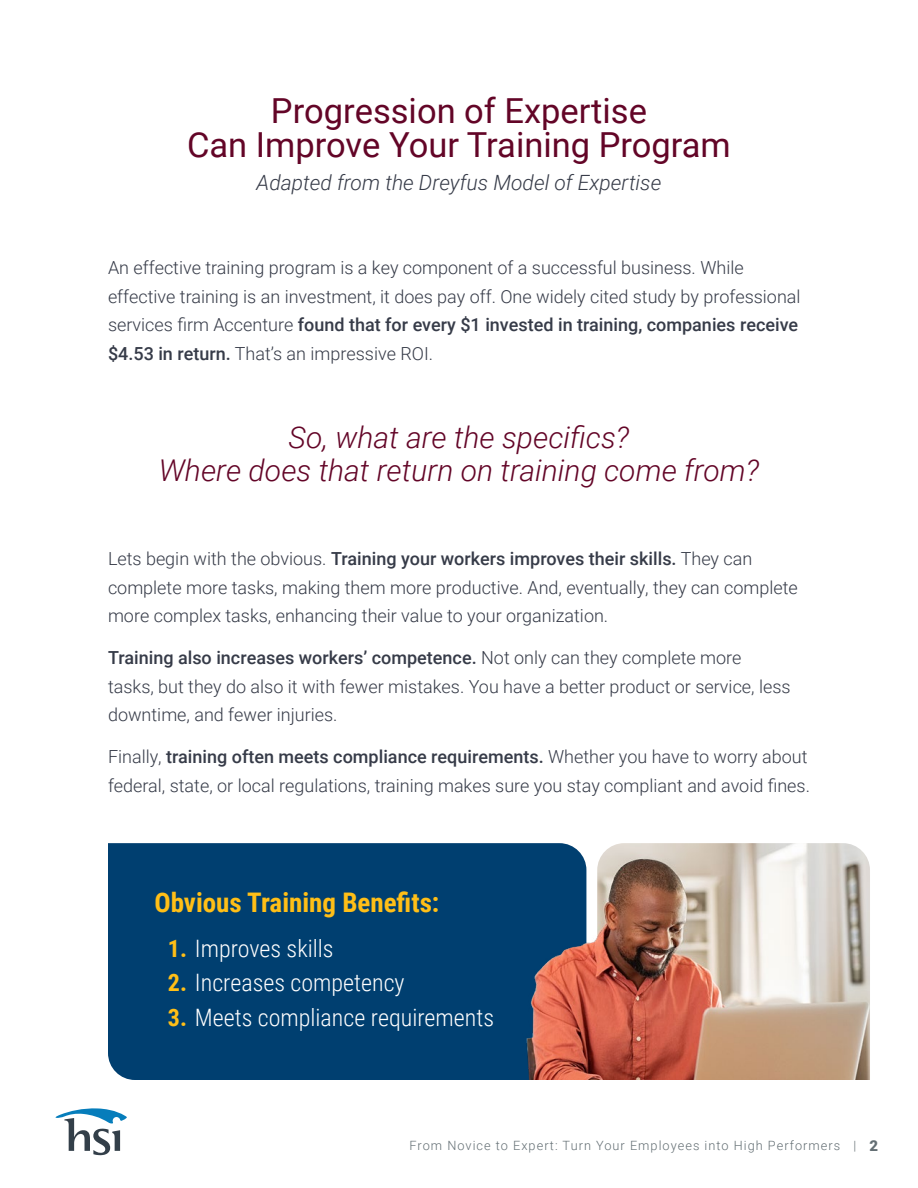
<style>
.page{position:relative;width:918px;height:1188px;background:#fff}
.page>*{position:absolute;margin:0;border:0;box-sizing:border-box;transform-origin:0 0}
.t1{font:34.5px/34.5px "Roboto";color:#630527;text-align:center}
.t2{font:italic 300 30px/33px "Roboto";color:#630527;text-align:center}
.t3{font:700 27px "Roboto Condensed";color:#ffbf17}
.t4{font:300 24px "Roboto Condensed";color:#fff}
.t5{font:italic 300 21px "Roboto";color:#363b48}
.t6{font:300 18px/28.5px "Roboto";color:#363b48}
.t7{font:300 12.75px "Roboto";letter-spacing:.08em;color:#646f74}
.s1{font-weight:500}
.s2{font-weight:700;color:#ffbf17}
.s3{font-weight:900;font-size:15px}
</style>
<div class="page">
<svg style="left:55px;top:1108px;width:72px;height:47px"></svg>
<img style="left:651px;top:843px;width:219px;height:237px">
<div style="left:108px;top:843px;width:410px;height:237px;background:#003f70"></div>
<img style="left:518px;top:843px;width:133px;height:237px">
<h1 class="t1" style="left:187px;top:92px;width:545px">Progression of Expertise<br>Can Improve Your Training Program</h1>
<p class="t5" style="left:257px;top:168px;width:406px">Adapted from the Dreyfus Model of Expertise</p>
<p class="t6" style="left:108px;top:253px;width:694px">An effective training program is a key component of a successful business. While effective training is an investment, it does pay off. One widely cited study by professional services firm Accenture <span class="s1">found that for every $1 invested in training, companies receive $4.53 in return.</span> That’s an impressive ROI.</p>
<h2 class="t2" style="left:159px;top:420px;width:602px">So, what are the specifics?<br>Where does that return on training come from?</h2>
<p class="t6" style="left:108px;top:544px;width:691px">Lets begin with the obvious. <span class="s1">Training your workers improves their skills.</span> They can complete more tasks, making them more productive. And, eventually, they can complete more complex tasks, enhancing their value to your organization.</p>
<p class="t6" style="left:108px;top:643px;width:684px"><span class="s1">Training also increases workers’ competence.</span> Not only can they complete more tasks, but they do also it with fewer mistakes. You have a better product or service, less downtime, and fewer injuries.</p>
<p class="t6" style="left:108px;top:742px;width:704px">Finally, <span class="s1">training often meets compliance requirements.</span> Whether you have to worry about federal, state, or local regulations, training makes sure you stay compliant and avoid fines.</p>
<h3 class="t3" style="left:154px;top:883px;width:286px">Obvious Training Benefits:</h3>
<h3 class="t4" style="left:168px;top:932px;width:167px"><span class="s2">1.</span> Improves skills</h3>
<h3 class="t4" style="left:168px;top:966px;width:238px"><span class="s2">2.</span> Increases competency</h3>
<h3 class="t4" style="left:168px;top:1001px;width:328px"><span class="s2">3.</span> Meets compliance requirements</h3>
<p class="t7" style="left:410px;top:1136px;width:470px">From Novice to Expert: Turn Your Employees into High Performers | <span class="s3">2</span></p>
</div>
